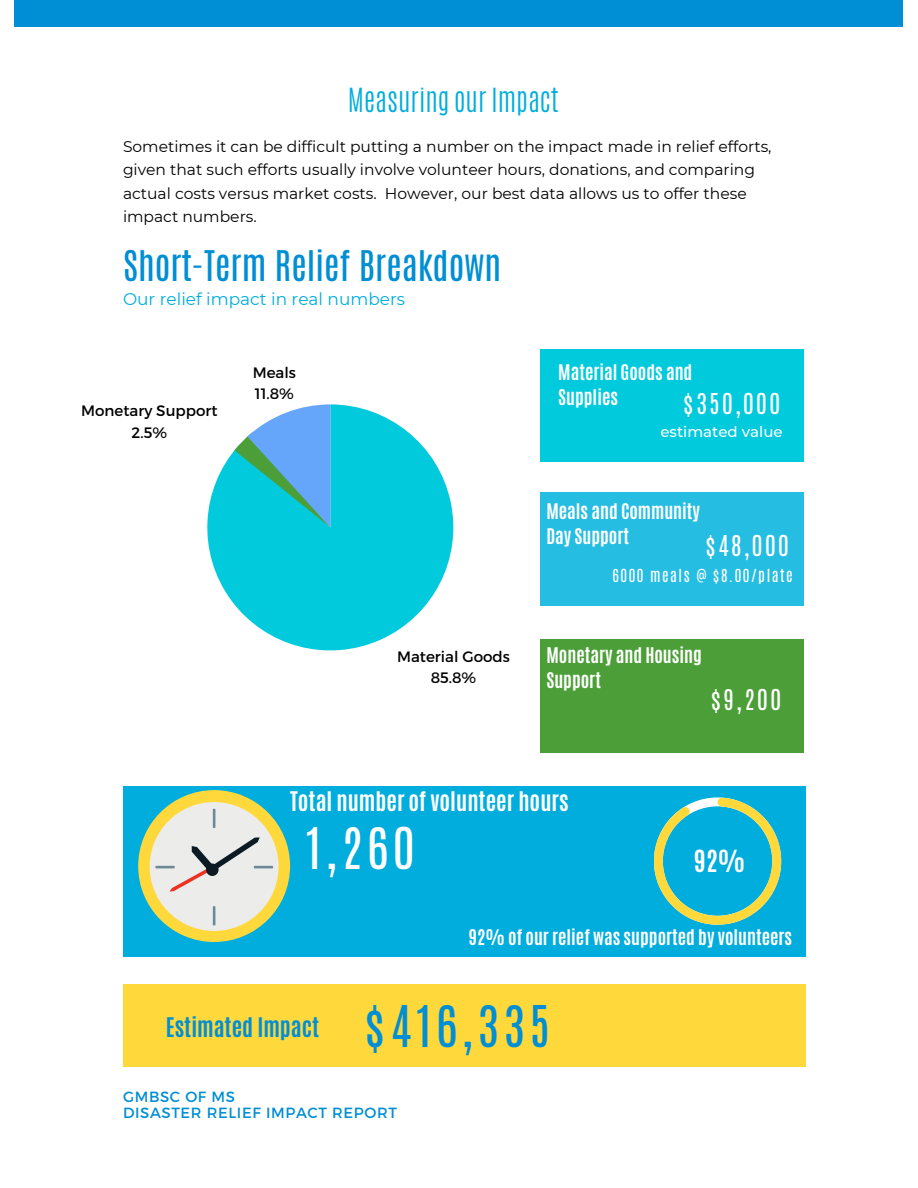
<style>
.page{position:relative;width:918px;height:1188px;background:#fff}
.page>*{position:absolute;margin:0;border:0;box-sizing:border-box;transform-origin:0 0}
.t1{font:48px "Antonio";letter-spacing:.1em;color:#008ed4}
.t2{font:48px "Antonio";color:#fff}
.t3{font:35.25px "Antonio";color:#008ed4}
.t4{font:300 27.75px "Antonio";color:#00addd}
.t5{font:700 25.5px "Antonio";color:#fff}
.t6{font:24px "Antonio";letter-spacing:.1em;color:#fff}
.t7{font:700 22.5px "Antonio";color:#fff}
.t8{font:700 22.5px "Antonio";color:#008ed4}
.t9{font:700 18px/24.8px "Antonio";color:#fff}
.t10{font:16.95px "Montserrat";color:#00addd}
.t11{font:15.45px/23.2px "Montserrat";color:#000}
.t12{font:15.15px "Montserrat";color:#000}
.t13{font:15px "Antonio";letter-spacing:.1em;color:#fff}
.t14{font:500 15px "Montserrat";color:#fff}
.t15{font:14.7px "Montserrat";letter-spacing:.045em;color:#008ed4}
</style>
<div class="page">
<div style="left:123px;top:786px;width:683px;height:171px;background:#00addd"></div>
<div style="left:15px;top:0;width:888px;height:27px;background:#008ed4"></div>
<div style="left:540px;top:350px;width:263px;height:112px;background:#00cadc"></div>
<div style="left:540px;top:492px;width:263px;height:114px;background:#26bde2"></div>
<svg style="left:654px;top:797px;width:127px;height:128px"></svg>
<svg style="left:207px;top:404px;width:246px;height:246px;fill:#00cadc"></svg>
<svg style="left:234px;top:404px;width:96px;height:123px"></svg>
<div style="left:540px;top:639px;width:263px;height:114px;background:#4c9f38"></div>
<div style="left:138px;top:790px;width:152px;height:152px;background:#ffd93b;border-radius:50%"></div>
<svg style="left:150px;top:802px;width:129px;height:129px"></svg>
<div style="left:123px;top:984px;width:683px;height:82px;background:#ffd93b"></div>
<p class="t4" style="left:348px;top:80px;width:212px">Measuring our Impact</p>
<p class="t11" style="left:123px;top:135px;width:650px">Sometimes it can be difficult putting a number on the impact made in relief efforts, given that such efforts usually involve volunteer hours, donations, and comparing actual costs versus market costs. However, our best data allows us to offer these impact numbers.</p>
<p class="t3" style="left:123px;top:241px;width:380px">Short-Term Relief Breakdown</p>
<p class="t10" style="left:123px;top:288px;width:284px">Our relief impact in real numbers</p>
<p class="t12" style="left:81px;top:401px;width:138px">Monetary Support</p>
<p class="t12" style="left:132px;top:422px;width:37px">2.5%</p>
<p class="t12" style="left:253px;top:363px;width:45px">Meals</p>
<p class="t12" style="left:255px;top:384px;width:41px">11.8%</p>
<p class="t12" style="left:397px;top:647px;width:114px">Material Goods</p>
<p class="t12" style="left:431px;top:668px;width:47px">85.8%</p>
<p class="t9" style="left:558px;top:360px;width:136px">Material Goods and<br>Supplies</p>
<p class="t6" style="left:684px;top:387px;width:98px">$350,000</p>
<p class="t14" style="left:660px;top:423px;width:124px">estimated value</p>
<p class="t9" style="left:546px;top:499px;width:155px">Meals and Community<br>Day Support</p>
<p class="t6" style="left:706px;top:529px;width:85px">$48,000</p>
<p class="t13" style="left:612px;top:565px;width:182px">6000 meals @ $8.00/plate</p>
<p class="t9" style="left:546px;top:643px;width:157px">Monetary and Housing<br>Support</p>
<p class="t6" style="left:711px;top:682px;width:72px">$9,200</p>
<p class="t7" style="left:290px;top:785px;width:280px">Total number of volunteer hours</p>
<p class="t2" style="left:306px;top:814px;width:110px">1,260</p>
<p class="t5" style="left:694px;top:843px;width:53px">92%</p>
<p class="t9" style="left:469px;top:925px;width:325px">92% of our relief was supported by volunteers</p>
<p class="t8" style="left:166px;top:1011px;width:155px">Estimated Impact</p>
<p class="t1" style="left:365px;top:992px;width:187px">$416,335</p>
<p class="t15" style="left:123px;top:1087px;width:114px">GMBSC OF MS</p>
<p class="t15" style="left:123px;top:1103px;width:275px">DISASTER RELIEF IMPACT REPORT</p>
</div>
